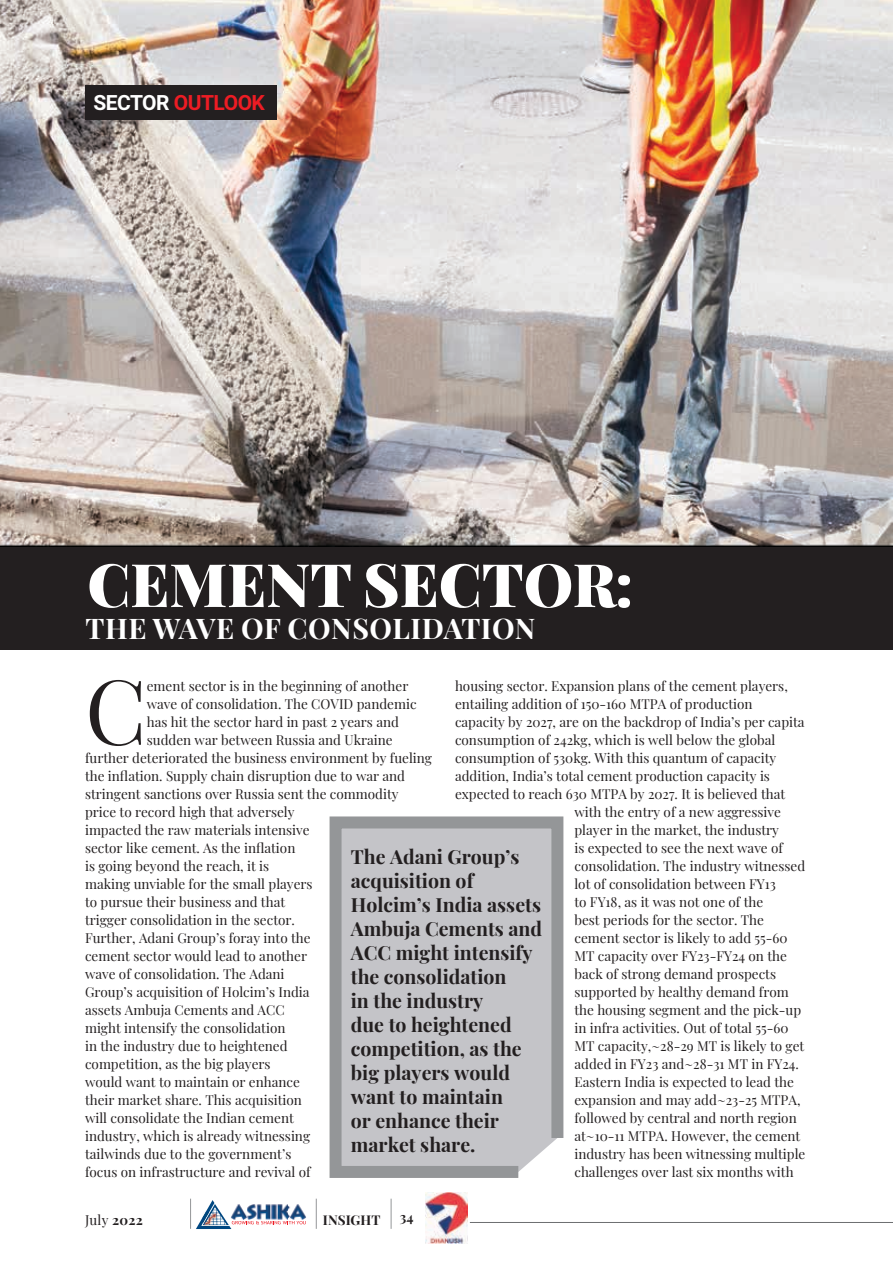
<style>
.page{position:relative;width:893px;height:1263px;background:#fff}
.page>*{position:absolute;margin:0;border:0;box-sizing:border-box;transform-origin:0 0}
.t1{font:89.7px "Playfair Display";color:#231f20}
.t2{font:900 60px "Playfair Display";color:#fff}
.t3{font:700 28.5px "Playfair Display";letter-spacing:.015em;color:#fff}
.t4{font:700 21px "Roboto";letter-spacing:-.025em;color:#ed1c24}
.t5{font:700 19.5px/24px "Playfair Display";color:#231f20}
.t6{font:13.5px "Playfair Display";color:#231f20}
.t7{font:700 13.5px "Playfair Display";color:#231f20}
.s1{color:#fff}
.s2{font-weight:700}
</style>
<div class="page">
<hr style="left:470px;top:1222px;width:423px;height:1px;background:#6d6f71">
<hr style="left:190px;top:1199px;width:1px;height:30px;background:#949698">
<hr style="left:316px;top:1199px;width:1px;height:30px;background:#949698">
<hr style="left:391px;top:1199px;width:1px;height:30px;background:#949698">
<svg style="left:196px;top:1200px;width:110px;height:29px"></svg>
<img style="left:230px;top:1202px;width:76px;height:19px">
<img style="left:203px;top:1225px;width:15px;height:2px">
<img style="left:203px;top:1212px;width:15px;height:13px">
<img style="left:426px;top:1192px;width:41px;height:52px">
<img style="left:0;top:0;width:893px;height:548px">
<div style="left:0;top:548px;width:893px;height:102px;background:#231f20"></div>
<div style="left:85px;top:85px;width:191px;height:34px;background:#231f20"></div>
<svg style="left:329px;top:816px;width:235px;height:362px;background:#bdbec1"></svg>
<h3 class="t4" style="left:94px;top:88px;width:173px"><span class="s1">SECTOR</span> OUTLOOK</h3>
<h2 class="t2" style="left:87px;top:537px;width:547px">CEMENT SECTOR:</h2>
<h3 class="t3" style="left:86px;top:606px;width:451px">THE WAVE OF CONSOLIDATION</h3>
<h1 class="t1" style="left:85px;top:641px;width:63px">C</h1>
<p class="t6" style="left:147px;top:675px;width:263px">ement sector is in the beginning of another</p>
<p class="t6" style="left:455px;top:675px;width:334px">housing sector. Expansion plans of the cement players,</p>
<p class="t6" style="left:455px;top:693px;width:299px">entailing addition of 150-160 MTPA of production</p>
<p class="t6" style="left:455px;top:711px;width:351px">capacity by 2027, are on the backdrop of India’s per capita</p>
<p class="t6" style="left:455px;top:729px;width:322px">consumption of 242kg, which is well below the global</p>
<p class="t6" style="left:455px;top:747px;width:323px">consumption of 530kg. With this quantum of capacity</p>
<p class="t6" style="left:455px;top:765px;width:316px">addition, India’s total cement production capacity is</p>
<p class="t6" style="left:455px;top:783px;width:332px">expected to reach 630 MTPA by 2027. It is believed that</p>
<p class="t6" style="left:574px;top:801px;width:208px">with the entry of a new aggressive</p>
<p class="t6" style="left:574px;top:819px;width:206px">player in the market, the industry</p>
<p class="t6" style="left:574px;top:837px;width:210px">is expected to see the next wave of</p>
<p class="t6" style="left:574px;top:855px;width:232px">consolidation. The industry witnessed</p>
<p class="t6" style="left:574px;top:873px;width:203px">lot of consolidation between FY13</p>
<p class="t6" style="left:574px;top:891px;width:190px">to FY18, as it was not one of the</p>
<p class="t6" style="left:574px;top:909px;width:191px">best periods for the sector. The</p>
<p class="t6" style="left:574px;top:927px;width:215px">cement sector is likely to add 55-60</p>
<p class="t6" style="left:574px;top:945px;width:214px">MT capacity over FY23-FY24 on the</p>
<p class="t6" style="left:574px;top:963px;width:203px">back of strong demand prospects</p>
<p class="t6" style="left:574px;top:981px;width:216px">supported by healthy demand from</p>
<p class="t6" style="left:574px;top:999px;width:228px">the housing segment and the pick-up</p>
<p class="t6" style="left:574px;top:1017px;width:216px">in infra activities. Out of total 55-60</p>
<p class="t6" style="left:574px;top:1035px;width:231px">MT capacity,~28-29 MT is likely to get</p>
<p class="t6" style="left:574px;top:1053px;width:226px">added in FY23 and~28-31 MT in FY24.</p>
<p class="t6" style="left:574px;top:1071px;width:221px">Eastern India is expected to lead the</p>
<p class="t6" style="left:574px;top:1089px;width:228px">expansion and may add~23-25 MTPA,</p>
<p class="t6" style="left:574px;top:1107px;width:224px">followed by central and north region</p>
<p class="t6" style="left:574px;top:1125px;width:227px">at~10-11 MTPA. However, the cement</p>
<p class="t6" style="left:574px;top:1143px;width:232px">industry has been witnessing multiple</p>
<p class="t6" style="left:574px;top:1161px;width:221px">challenges over last six months with</p>
<p class="t6" style="left:147px;top:693px;width:271px">wave of consolidation. The COVID pandemic</p>
<p class="t6" style="left:147px;top:711px;width:254px">has hit the sector hard in past 2 years and</p>
<p class="t6" style="left:147px;top:729px;width:247px">sudden war between Russia and Ukraine</p>
<p class="t6" style="left:85px;top:747px;width:348px">further deteriorated the business environment by fueling</p>
<p class="t6" style="left:85px;top:765px;width:322px">the inflation. Supply chain disruption due to war and</p>
<p class="t6" style="left:85px;top:783px;width:315px">stringent sanctions over Russia sent the commodity</p>
<p class="t6" style="left:85px;top:801px;width:211px">price to record high that adversely</p>
<p class="t6" style="left:85px;top:819px;width:226px">impacted the raw materials intensive</p>
<p class="t6" style="left:85px;top:837px;width:212px">sector like cement. As the inflation</p>
<p class="t6" style="left:85px;top:855px;width:186px">is going beyond the reach, it is</p>
<p class="t6" style="left:85px;top:873px;width:229px">making unviable for the small players</p>
<p class="t6" style="left:85px;top:891px;width:202px">to pursue their business and that</p>
<p class="t6" style="left:85px;top:909px;width:211px">trigger consolidation in the sector.</p>
<p class="t6" style="left:85px;top:927px;width:227px">Further, Adani Group’s foray into the</p>
<p class="t6" style="left:85px;top:945px;width:223px">cement sector would lead to another</p>
<p class="t6" style="left:85px;top:963px;width:201px">wave of consolidation. The Adani</p>
<p class="t6" style="left:85px;top:981px;width:226px">Group’s acquisition of Holcim’s India</p>
<p class="t6" style="left:85px;top:999px;width:201px">assets Ambuja Cements and ACC</p>
<p class="t6" style="left:85px;top:1017px;width:202px">might intensify the consolidation</p>
<p class="t6" style="left:85px;top:1035px;width:204px">in the industry due to heightened</p>
<p class="t6" style="left:85px;top:1053px;width:187px">competition, as the big players</p>
<p class="t6" style="left:85px;top:1071px;width:216px">would want to maintain or enhance</p>
<p class="t6" style="left:85px;top:1089px;width:218px">their market share. This acquisition</p>
<p class="t6" style="left:85px;top:1107px;width:210px">will consolidate the Indian cement</p>
<p class="t6" style="left:85px;top:1125px;width:227px">industry, which is already witnessing</p>
<p class="t6" style="left:85px;top:1143px;width:208px">tailwinds due to the government’s</p>
<p class="t6" style="left:85px;top:1161px;width:227px">focus on infrastructure and revival of</p>
<h3 class="t5" style="left:351px;top:843px;width:193px">The Adani Group’s acquisition of<br>Holcim’s India assets<br>Ambuja Cements and<br>ACC might intensify the consolidation<br>in the industry<br>due to heightened competition, as the big players would want to maintain<br>or enhance their market share.</h3>
<p class="t6" style="left:85px;top:1210px;width:59px">July <span class="s2">2022</span></p>
<p class="t7" style="left:323px;top:1210px;width:59px">INSIGHT</p>
<p class="t7" style="left:400px;top:1207px;width:15px">34</p>
</div>
